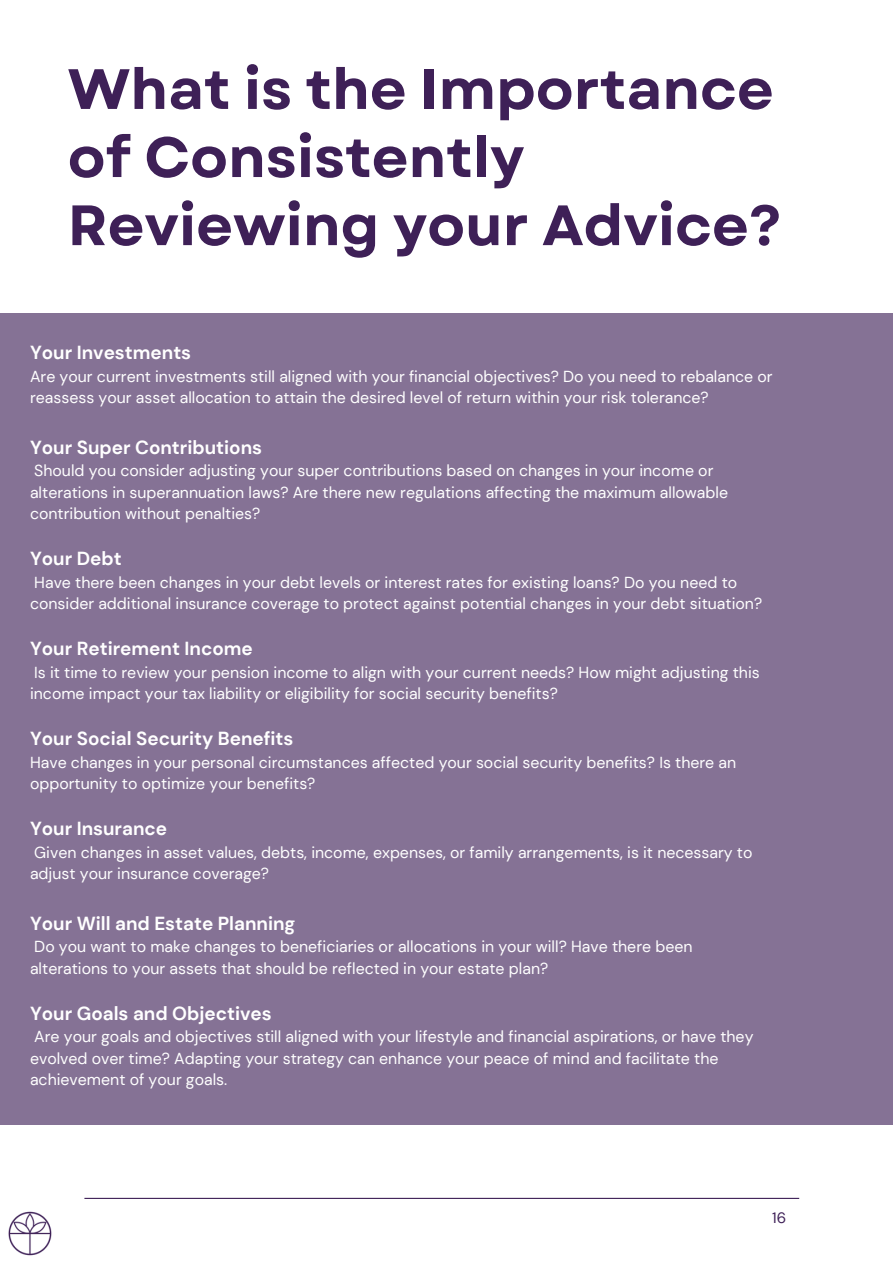
<style>
.page{position:relative;width:893px;height:1264px;background:#fff}
.page>*{position:absolute;margin:0;border:0;box-sizing:border-box;transform-origin:0 0}
.t1{font:700 56.7px/68.1px "Garet";color:#3e2057}
.t2{font:700 18.9px "DM Sans";color:#fff}
.t3{font:15.9px/21.3px "DM Sans";color:#fff}
.t4{font:15px "DM Sans";color:#3e2057}
</style>
<div class="page">
<hr style="left:84px;top:1197px;width:715px;height:1px;background:#3e2057">
<img style="left:8px;top:1211px;width:44px;height:45px">
<div style="left:0;top:314px;width:892px;height:811px;background:#857295"></div>
<h1 class="t1" style="left:68px;top:55px;width:715px">What is the Importance of Consistently<br>Reviewing your Advice?</h1>
<p class="t2" style="left:30px;top:340px;width:163px">Your Investments</p>
<p class="t3" style="left:30px;top:365px;width:744px">Are your current investments still aligned with your financial objectives? Do you need to rebalance or reassess your asset allocation to attain the desired level of return within your risk tolerance?</p>
<p class="t2" style="left:30px;top:435px;width:233px">Your Super Contributions</p>
<p class="t3" style="left:30px;top:460px;width:699px">Should you consider adjusting your super contributions based on changes in your income or alterations in superannuation laws? Are there new regulations affecting the maximum allowable contribution without penalties?</p>
<p class="t2" style="left:30px;top:546px;width:93px">Your Debt</p>
<p class="t3" style="left:30px;top:571px;width:733px">Have there been changes in your debt levels or interest rates for existing loans? Do you need to consider additional insurance coverage to protect against potential changes in your debt situation?</p>
<p class="t2" style="left:30px;top:636px;width:224px">Your Retirement Income</p>
<p class="t3" style="left:30px;top:661px;width:731px">Is it time to review your pension income to align with your current needs? How might adjusting this income impact your tax liability or eligibility for social security benefits?</p>
<p class="t2" style="left:30px;top:726px;width:265px">Your Social Security Benefits</p>
<p class="t3" style="left:30px;top:751px;width:707px">Have changes in your personal circumstances affected your social security benefits? Is there an opportunity to optimize your benefits?</p>
<p class="t2" style="left:30px;top:816px;width:139px">Your Insurance</p>
<p class="t3" style="left:30px;top:841px;width:724px">Given changes in asset values, debts, income, expenses, or family arrangements, is it necessary to adjust your insurance coverage?</p>
<p class="t2" style="left:30px;top:911px;width:267px">Your Will and Estate Planning</p>
<p class="t3" style="left:30px;top:936px;width:664px">Do you want to make changes to beneficiaries or allocations in your will? Have there been alterations to your assets that should be reflected in your estate plan?</p>
<p class="t2" style="left:30px;top:1001px;width:243px">Your Goals and Objectives</p>
<p class="t3" style="left:30px;top:1026px;width:725px">Are your goals and objectives still aligned with your lifestyle and financial aspirations, or have they evolved over time? Adapting your strategy can enhance your peace of mind and facilitate the achievement of your goals.</p>
<p class="t4" style="left:772px;top:1207px;width:15px">16</p>
</div>
